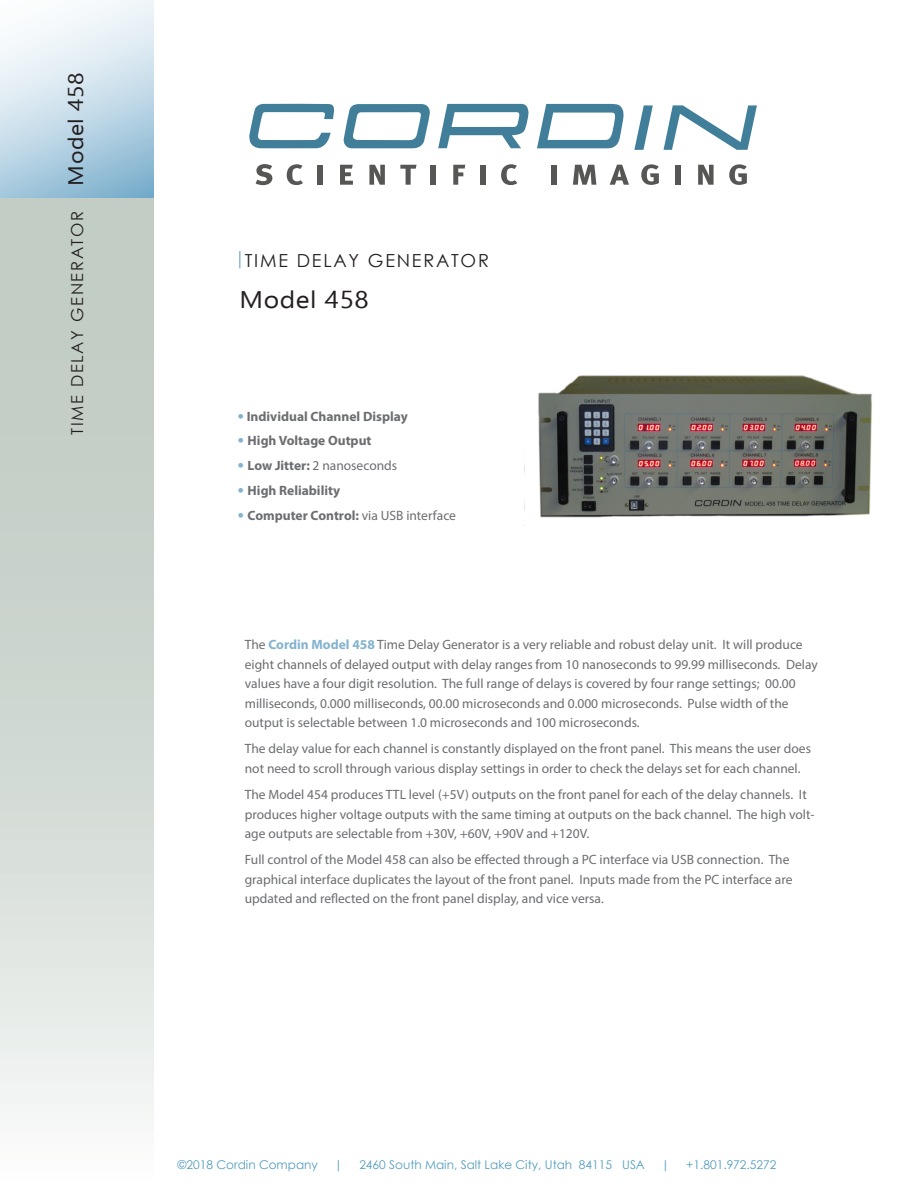
<style>
.page{position:relative;width:918px;height:1188px;background:#fff}
.page>*{position:absolute;margin:0;border:0;box-sizing:border-box;transform-origin:0 0}
.t1{font:24px "Ebrima";letter-spacing:.02em;color:#231f20;scale:1.1 1}
.t2{font:21px "Ebrima";letter-spacing:.02em;color:#231f20;scale:1.1 1}
.t3{font:18px "Century Gothic";letter-spacing:.1em;color:#231f20}
.t4{font:16.5px "Century Gothic";letter-spacing:.1em;color:#231f20}
.Bullet_Points{font:13.5px/19.5px "Myriad Pro";color:#6c6d70}
.Bullet_Points-2{font:700 13.5px "Myriad Pro";color:#6c6d70}
.t5{font:12px "Century Gothic";color:#529cbe}
.s1{font-size:18px;color:#83b3cf}
.s2{font-weight:700;font-size:18px;color:#83b3cf}
.s3{font-weight:700}
.s4{font-weight:400}
.s5{font-weight:700;color:#83b3cf}
</style>
<div class="page">
<svg style="left:0;top:0;width:154px;height:199px"></svg>
<div style="left:0;top:199px;width:154px;height:989px;background:linear-gradient(to bottom,#b7c4ba,#f1f3f2)"></div>
<svg style="left:239px;top:251px;width:1px;height:17px"></svg>
<img style="left:538px;top:375px;width:335px;height:143px">
<svg style="left:249px;top:104px;width:85px;height:44px"></svg>
<svg style="left:343px;top:104px;width:87px;height:44px"></svg>
<svg style="left:438px;top:104px;width:91px;height:44px"></svg>
<svg style="left:537px;top:104px;width:87px;height:44px"></svg>
<svg style="left:634px;top:105px;width:19px;height:45px"></svg>
<svg style="left:664px;top:105px;width:93px;height:45px"></svg>
<svg style="left:256px;top:164px;width:16px;height:21px"></svg>
<svg style="left:287px;top:164px;width:16px;height:21px"></svg>
<div style="left:317px;top:165px;width:6px;height:20px;background:#565755"></div>
<svg style="left:340px;top:165px;width:13px;height:20px"></svg>
<svg style="left:369px;top:165px;width:16px;height:20px"></svg>
<svg style="left:400px;top:165px;width:17px;height:20px"></svg>
<div style="left:431px;top:165px;width:5px;height:20px;background:#565755"></div>
<svg style="left:453px;top:165px;width:12px;height:20px"></svg>
<div style="left:480px;top:165px;width:6px;height:20px;background:#565755"></div>
<svg style="left:501px;top:164px;width:16px;height:21px"></svg>
<div style="left:551px;top:165px;width:5px;height:20px;background:#565755"></div>
<svg style="left:573px;top:165px;width:23px;height:20px"></svg>
<svg style="left:610px;top:165px;width:19px;height:20px"></svg>
<svg style="left:641px;top:164px;width:18px;height:21px"></svg>
<div style="left:676px;top:165px;width:5px;height:20px;background:#565755"></div>
<svg style="left:698px;top:165px;width:16px;height:20px"></svg>
<svg style="left:729px;top:164px;width:18px;height:21px"></svg>
<p class="t2" style="left:61px;top:186px;width:104px;rotate:-90deg">Model 458</p>
<p class="t4" style="left:66px;top:435px;width:225px;rotate:-90deg">TIME DELAY GENERATOR</p>
<p class="t3" style="left:245px;top:248px;width:246px">TIME DELAY GENERATOR</p>
<p class="t1" style="left:240px;top:283px;width:119px">Model 458</p>
<p class="Bullet_Points-2" style="left:238px;top:407px;width:171px"><span class="s1">•</span> Individual Channel Display</p>
<p class="Bullet_Points-2" style="left:238px;top:432px;width:135px"><span class="s1">•</span> High Voltage Output</p>
<p class="Bullet_Points" style="left:238px;top:456px;width:161px"><span class="s2">•</span> <span class="s3">Low Jitter:</span> 2 nanoseconds</p>
<p class="Bullet_Points-2" style="left:238px;top:481px;width:104px"><span class="s1">•</span> High Reliability</p>
<p class="Bullet_Points-2" style="left:238px;top:506px;width:220px"><span class="s1">•</span> Computer Control: <span class="s4">via USB interface</span></p>
<p class="Bullet_Points" style="left:245px;top:635px;width:575px">The <span class="s5">Cordin Model 458</span> Time Delay Generator is a very reliable and robust delay unit. It will produce eight channels of delayed output with delay ranges from 10 nanoseconds to 99.99 milliseconds. Delay values have a four digit resolution. The full range of delays is covered by four range settings; 00.00 milliseconds, 0.000 milliseconds, 00.00 microseconds and 0.000 microseconds. Pulse width of the output is selectable between 1.0 microseconds and 100 microseconds.</p>
<p class="Bullet_Points" style="left:245px;top:739px;width:568px">The delay value for each channel is constantly displayed on the front panel. This means the user does not need to scroll through various display settings in order to check the delays set for each channel.</p>
<p class="Bullet_Points" style="left:245px;top:785px;width:571px">The Model 454 produces TTL level (+5V) outputs on the front panel for each of the delay channels. It produces higher voltage outputs with the same timing at outputs on the back channel. The high volt&shy;age outputs are selectable from +30V, +60V, +90V and +120V.</p>
<p class="Bullet_Points" style="left:245px;top:850px;width:549px">Full control of the Model 458 can also be effected through a PC interface via USB connection. The graphical interface duplicates the layout of the front panel. Inputs made from the PC interface are updated and reflected on the front panel display, and vice versa.</p>
<p class="t5" style="left:178px;top:1156px;width:142px">©2018 Cordin Company</p>
<p class="t5" style="left:335px;top:1156px;width:10px">|</p>
<p class="t5" style="left:359px;top:1156px;width:287px">2460 South Main, Salt Lake City, Utah 84115 USA</p>
<p class="t5" style="left:661px;top:1156px;width:10px">|</p>
<p class="t5" style="left:686px;top:1156px;width:92px">+1.801.972.5272</p>
</div>
